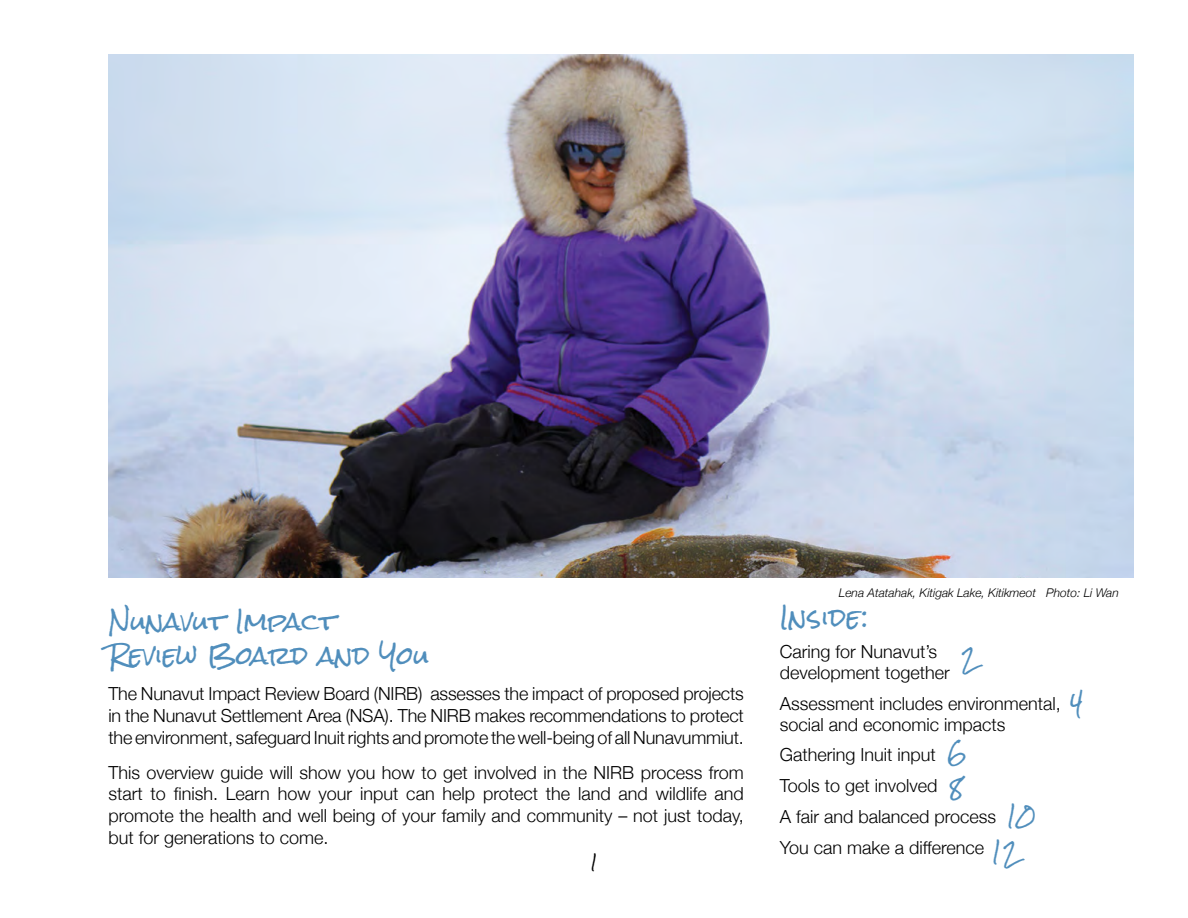
<style>
.page{position:relative;width:1188px;height:918px;background:#fff}
.page>*{position:absolute;margin:0;border:0;box-sizing:border-box;transform-origin:0 0}
.t1{font:24px/34.5px "Rock Salt";color:#508ebc}
.t2{font:21px/36px "Rock Salt";color:#508ebc}
.t3{font:300 18px/21.6px "Helvetica Neue";color:#000}
.t4{font:15px "Rock Salt";color:#000}
.t5{font:italic 300 12px "Helvetica Neue";color:#000}
</style>
<div class="page">
<img style="left:108px;top:54px;width:1026px;height:524px">
<p class="t5" style="left:839px;top:583px;width:281px">Lena Atatahak, Kitigak Lake, Kitikmeot Photo: Li Wan</p>
<h1 class="t1" style="left:108px;top:605px;width:322px">Nunavut Impact<br>Review Board and You</h1>
<h1 class="t1" style="left:780px;top:601px;width:91px">Inside:</h1>
<p class="t3" style="left:780px;top:640px;width:172px;line-height:21px">Caring for Nunavut’s development together</p>
<p class="t3" style="left:780px;top:692px;width:283px;line-height:21px">Assessment includes environmental, social and economic impacts</p>
<p class="t3" style="left:780px;top:739px;width:218px;line-height:30.8px">Gathering Inuit input<br>Tools to get involved<br>A fair and balanced process<br>You can make a difference</p>
<p class="t2" style="left:961px;top:641px;width:17px">2</p>
<p class="t3" style="left:108px;top:682px;width:637px;text-align:justify">The Nunavut Impact Review Board (NIRB) assesses the impact of proposed projects in the Nunavut Settlement Area (NSA). The NIRB makes recommendations to protect the environment, safeguard Inuit rights and promote the well-being of all Nunavummiut.</p>
<p class="t3" style="left:108px;top:761px;width:637px;text-align:justify">This overview guide will show you how to get involved in the NIRB process from start to finish. Learn how your input can help protect the land and wildlife and promote the health and well being of your family and community – not just today, but for generations to come.</p>
<p class="t2" style="left:949px;top:736px;width:20px">6<br>8</p>
<p class="t2" style="left:1006px;top:798px;width:31px">10</p>
<p class="t2" style="left:991px;top:835px;width:29px">12</p>
<p class="t4" style="left:590px;top:854px;width:10px">1</p>
<p class="t2" style="left:1070px;top:686px;width:15px">4</p>
</div>
